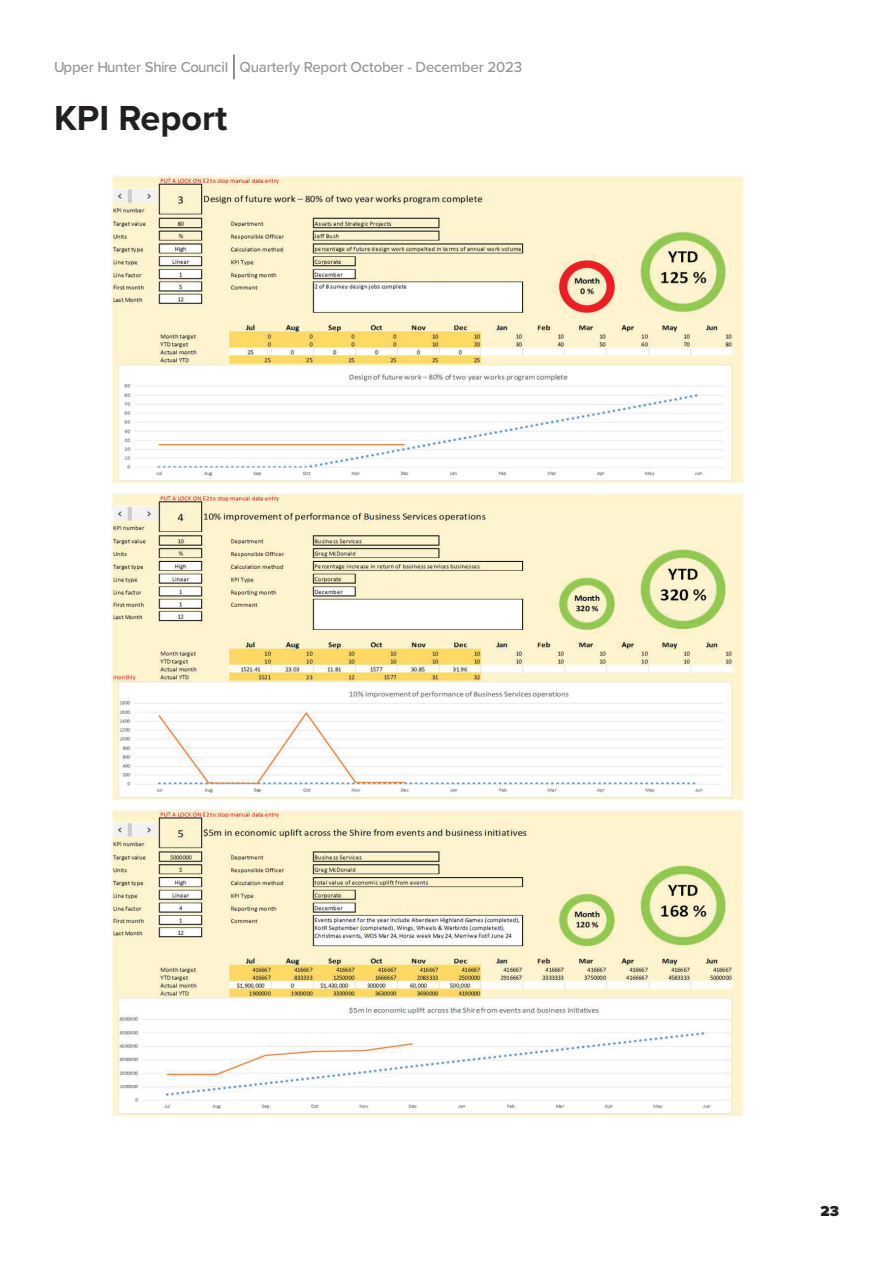
<style>
.page{position:relative;width:893px;height:1263px;background:#fff}
.page>*{position:absolute;margin:0;border:0;box-sizing:border-box;transform-origin:0 0}
.t1{font:700 36px "Proxima Nova";color:#231f20}
.t2{font:500 15px "Proxima Nova";letter-spacing:-.01em;color:#939598}
.t3{font:900 15px "Proxima Nova";color:#231f20}
</style>
<div class="page">
<img style="left:111px;top:176px;width:632px;height:307px">
<img style="left:111px;top:493px;width:632px;height:307px">
<img style="left:111px;top:810px;width:632px;height:307px">
<svg style="left:234px;top:55px;width:1px;height:24px"></svg>
<p class="t2" style="left:54px;top:56px;width:470px">Upper Hunter Shire Council Quarterly Report October - December 2023</p>
<h1 class="t1" style="left:54px;top:91px;width:175px">KPI Report</h1>
<p class="t3" style="left:820px;top:1199px;width:20px">23</p>
</div>
